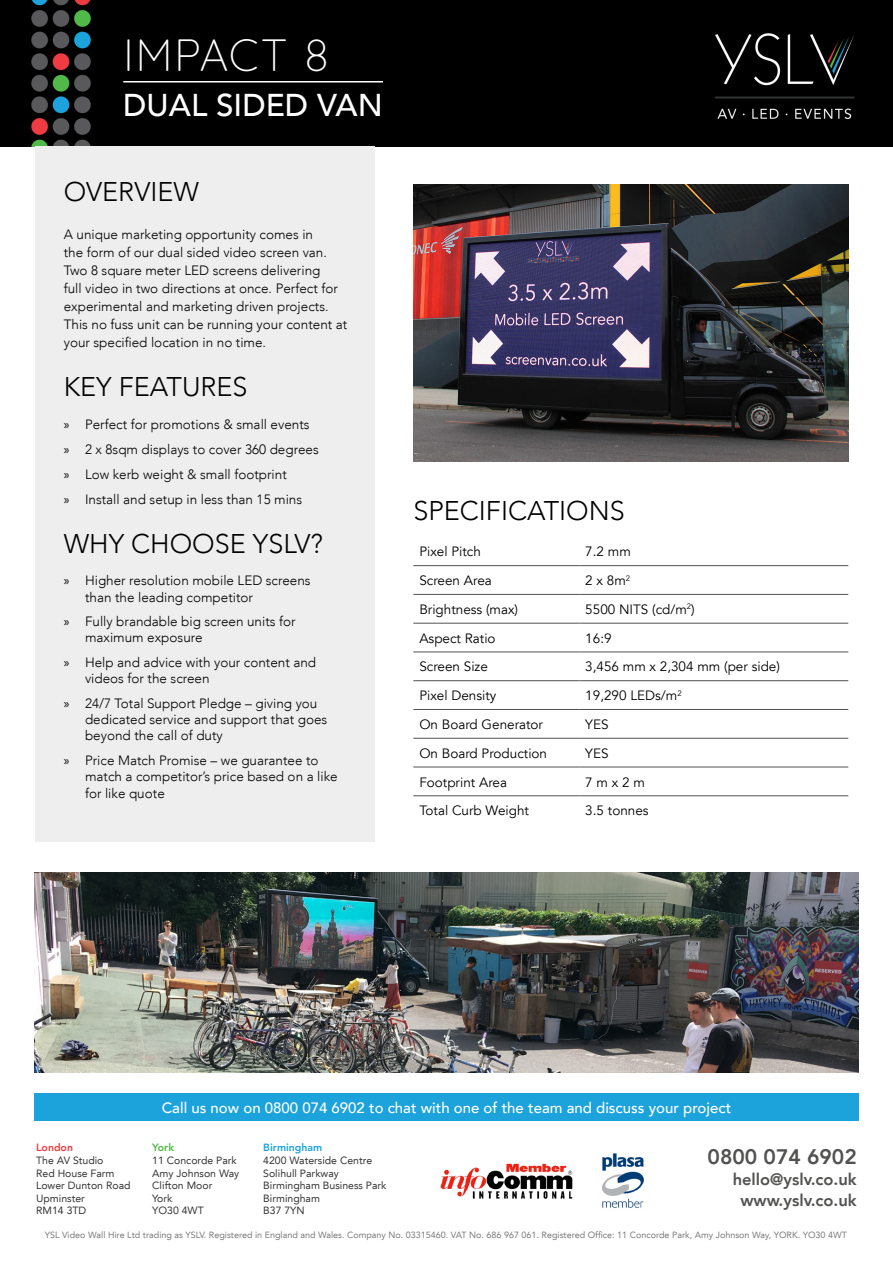
<style>
.page{position:relative;width:893px;height:1263px;background:#fff}
.page>*{position:absolute;margin:0;border:0;box-sizing:border-box;transform-origin:0 0}
.t1{font:300 45px "Quicksand";letter-spacing:.03em;color:#fff}
.t2{font:500 31.5px "Avenir LT";color:#fff}
.t3{font:300 27px "Avenir LT";color:#000}
.t4{font:800 21px "Avenir LT";color:#525251}
.t5{font:800 16.5px "Avenir LT";color:#525251}
.t6{font:500 15px "Avenir LT";color:#fff}
.t7{font:300 13.5px/16.2px "Avenir LT";color:#000}
.t8{font:13.5px "Avenir LT";color:#000}
.t9{font:10.5px "Avenir LT";color:#373636}
.t10{font:800 10.5px "Avenir LT";color:#1ca3dc}
.t11{font:800 10.5px "Avenir LT";color:#ef3c43}
.t12{font:800 10.5px "Avenir LT";color:#50b949}
.t13{font:9px "Avenir LT";color:#7c7b7b}
.s1{font-family:"Myriad Pro";font-weight:400}
</style>
<div class="page">
<div style="left:0;top:0;width:893px;height:147px;background:#000"></div>
<img style="left:440px;top:1153px;width:204px;height:55px">
<div style="left:35px;top:147px;width:339px;height:695px;background:#eee"></div>
<hr style="left:413px;top:565px;width:166px;height:1px;background:#525251">
<hr style="left:579px;top:565px;width:269px;height:1px;background:#525251">
<hr style="left:413px;top:594px;width:166px;height:1px;background:#525251">
<hr style="left:579px;top:594px;width:269px;height:1px;background:#525251">
<hr style="left:413px;top:623px;width:166px;height:1px;background:#525251">
<hr style="left:579px;top:623px;width:269px;height:1px;background:#525251">
<hr style="left:413px;top:652px;width:166px;height:1px;background:#525251">
<hr style="left:579px;top:652px;width:269px;height:1px;background:#525251">
<hr style="left:413px;top:680px;width:166px;height:1px;background:#525251">
<hr style="left:579px;top:680px;width:269px;height:1px;background:#525251">
<hr style="left:413px;top:709px;width:166px;height:1px;background:#525251">
<hr style="left:579px;top:709px;width:269px;height:1px;background:#525251">
<hr style="left:413px;top:738px;width:166px;height:1px;background:#525251">
<hr style="left:579px;top:738px;width:269px;height:1px;background:#525251">
<hr style="left:413px;top:767px;width:166px;height:1px;background:#525251">
<hr style="left:579px;top:767px;width:269px;height:1px;background:#525251">
<hr style="left:413px;top:795px;width:166px;height:1px;background:#525251">
<hr style="left:579px;top:795px;width:269px;height:1px;background:#525251">
<div style="left:34px;top:1093px;width:825px;height:27px;background:#1ca3db"></div>
<hr style="left:123px;top:81px;width:260px;height:2px;background:#fff">
<img style="left:34px;top:872px;width:825px;height:201px">
<img style="left:413px;top:185px;width:435px;height:276px">
<p class="t1" style="left:123px;top:20px;width:208px">IMPACT 8</p>
<p class="t2" style="left:123px;top:87px;width:261px">DUAL SIDED VAN</p>
<p class="t3" style="left:64px;top:176px;width:137px">OVERVIEW</p>
<p class="t7" style="left:64px;top:225px;width:285px;line-height:18px">A unique marketing opportunity comes in<br>the form of our dual sided video screen van.<br>Two 8 square meter LED screens delivering<br>full video in two directions at once. Perfect for experimental and marketing driven projects.<br>This no fuss unit can be running your content at your specified location in no time.</p>
<p class="t3" style="left:64px;top:370px;width:185px">KEY FEATURES</p>
<p class="t7" style="left:64px;top:416px;width:247px"><span class="s1">»</span> Perfect for promotions &amp; small events</p>
<p class="t7" style="left:64px;top:441px;width:256px"><span class="s1">»</span> 2 x 8sqm displays to cover 360 degrees</p>
<p class="t7" style="left:64px;top:466px;width:225px"><span class="s1">»</span> Low kerb weight &amp; small footprint</p>
<p class="t7" style="left:64px;top:491px;width:240px"><span class="s1">»</span> Install and setup in less than 15 mins</p>
<p class="t3" style="left:64px;top:527px;width:261px">WHY CHOOSE YSLV?</p>
<p class="t7" style="left:85px;top:573px;width:227px;text-indent:-21px"><span class="s1">»</span> Higher resolution mobile LED screens than the leading competitor</p>
<p class="t7" style="left:85px;top:613px;width:212px;text-indent:-21px"><span class="s1">»</span> Fully brandable big screen units for maximum exposure</p>
<p class="t7" style="left:85px;top:654px;width:233px;text-indent:-21px"><span class="s1">»</span> Help and advice with your content and videos for the screen</p>
<p class="t7" style="left:85px;top:695px;width:244px;text-indent:-21px"><span class="s1">»</span> 24/7 Total Support Pledge – giving you dedicated service and support that goes beyond the call of duty</p>
<p class="t7" style="left:85px;top:752px;width:254px;text-indent:-21px"><span class="s1">»</span> Price Match Promise – we guarantee to match a competitor’s price based on a like for like quote</p>
<p class="t3" style="left:413px;top:495px;width:213px">SPECIFICATIONS</p>
<p class="t8" style="left:419px;top:544px;width:63px">Pixel Pitch</p>
<p class="t8" style="left:585px;top:544px;width:47px">7.2 mm</p>
<p class="t8" style="left:419px;top:573px;width:74px">Screen Area</p>
<p class="t8" style="left:585px;top:573px;width:46px">2 x 8m<sup>2</sup></p>
<p class="t8" style="left:419px;top:601px;width:100px">Brightness (max)</p>
<p class="t8" style="left:585px;top:601px;width:111px">5500 NITS (cd/m<sup>2</sup>)</p>
<p class="t8" style="left:419px;top:630px;width:78px">Aspect Ratio</p>
<p class="t8" style="left:585px;top:630px;width:28px">16:9</p>
<p class="t8" style="left:419px;top:659px;width:70px">Screen Size</p>
<p class="t8" style="left:585px;top:659px;width:196px">3,456 mm x 2,304 mm (per side)</p>
<p class="t8" style="left:419px;top:688px;width:78px">Pixel Density</p>
<p class="t8" style="left:585px;top:688px;width:98px">19,290 LEDs/m<sup>2</sup></p>
<p class="t8" style="left:419px;top:716px;width:125px">On Board Generator</p>
<p class="t8" style="left:585px;top:716px;width:25px">YES</p>
<p class="t8" style="left:419px;top:745px;width:129px">On Board Production</p>
<p class="t8" style="left:585px;top:745px;width:25px">YES</p>
<p class="t8" style="left:419px;top:774px;width:89px">Footprint Area</p>
<p class="t8" style="left:585px;top:774px;width:61px">7 m x 2 m</p>
<p class="t8" style="left:419px;top:803px;width:111px">Total Curb Weight</p>
<p class="t8" style="left:585px;top:803px;width:65px">3.5 tonnes</p>
<p class="t6" style="left:162px;top:1099px;width:571px">Call us now on 0800 074 6902 to chat with one of the team and discuss your project</p>
<p class="t11" style="left:36px;top:1141px;width:38px">London</p>
<p class="t9" style="left:36px;top:1154px;width:69px">The AV Studio</p>
<p class="t9" style="left:36px;top:1167px;width:80px">Red House Farm</p>
<p class="t9" style="left:36px;top:1179px;width:96px">Lower Dunton Road</p>
<p class="t9" style="left:36px;top:1192px;width:50px">Upminster</p>
<p class="t9" style="left:36px;top:1204px;width:52px">RM14 3TD</p>
<p class="t10" style="left:263px;top:1141px;width:61px">Birmingham</p>
<p class="t9" style="left:263px;top:1154px;width:110px">4200 Waterside Centre</p>
<p class="t9" style="left:263px;top:1167px;width:77px">Solihull Parkway</p>
<p class="t9" style="left:263px;top:1179px;width:125px">Birmingham Business Park</p>
<p class="t9" style="left:263px;top:1192px;width:58px">Birmingham</p>
<p class="t9" style="left:263px;top:1204px;width:43px">B37 7YN</p>
<p class="t13" style="left:45px;top:1229px;width:803px">YSL Video Wall Hire Ltd trading as YSLV. Registered in England and Wales. Company No. 03315460. VAT No. 686 967 061. Registered Office: 11 Concorde Park, Amy Johnson Way, YORK. YO30 4WT</p>
<p class="t12" style="left:152px;top:1141px;width:23px">York</p>
<p class="t9" style="left:152px;top:1154px;width:86px">11 Concorde Park</p>
<p class="t9" style="left:152px;top:1167px;width:88px">Amy Johnson Way</p>
<p class="t9" style="left:152px;top:1179px;width:62px">Clifton Moor</p>
<p class="t9" style="left:152px;top:1192px;width:22px">York</p>
<p class="t9" style="left:152px;top:1204px;width:53px">YO30 4WT</p>
<p class="t4" style="left:708px;top:1144px;width:151px">0800 074 6902</p>
<p class="t5" style="left:733px;top:1169px;width:126px">hello@yslv.co.uk</p>
<p class="t5" style="left:740px;top:1190px;width:118px">www.yslv.co.uk</p>
</div>
